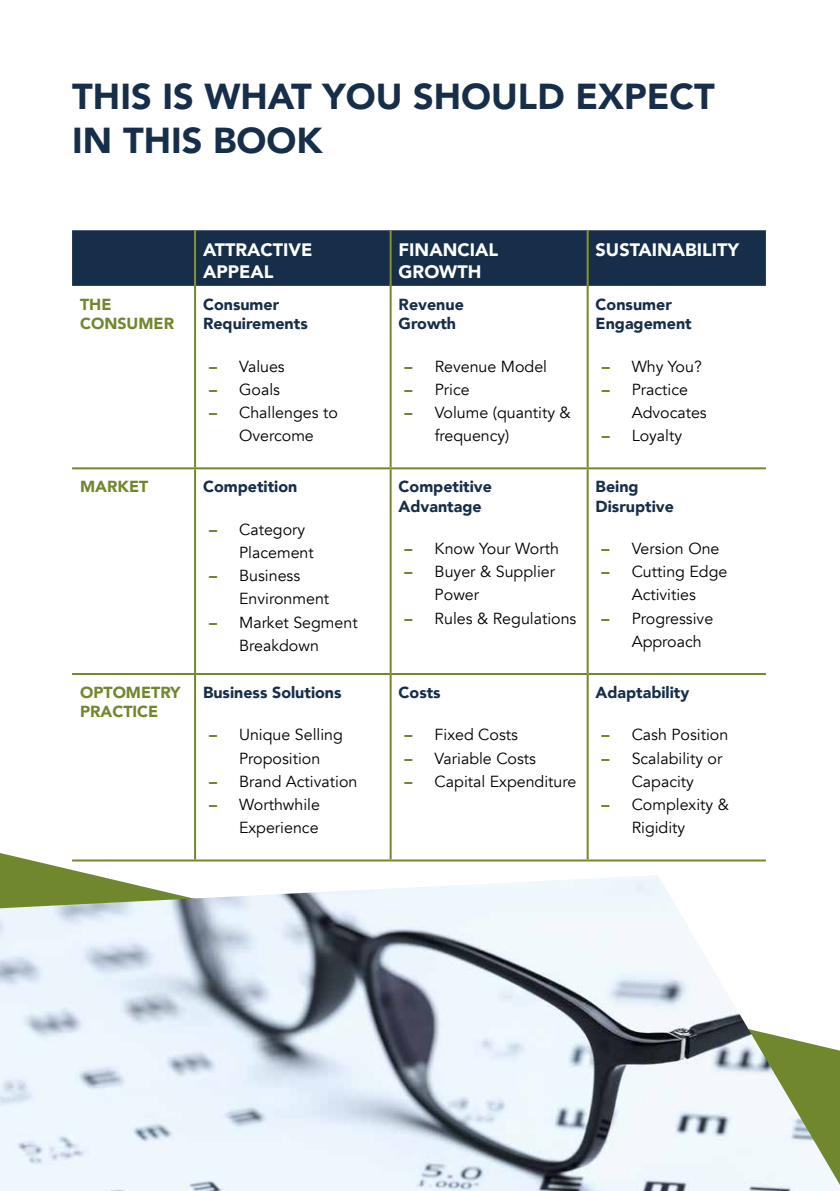
<style>
.page{position:relative;width:840px;height:1191px;background:#fff}
.page>*{position:absolute;margin:0;border:0;box-sizing:border-box;transform-origin:0 0}
.t1{font:900 36px "Avenir";color:#162e4a}
.t2{font:900 18px/21.6px "Avenir";color:#fff}
.t3{font:16px/23.2px "Avenir";color:#000}
.t4{font:900 16px/19.2px "Avenir";color:#162e4a}
.t5{font:900 16px/19.2px "Avenir";color:#71872d}
.s1{font-weight:900;color:#71872d}
</style>
<div class="page">
<div style="left:72px;top:230px;width:693px;height:56px;background:#162e4a"></div>
<hr style="left:194px;top:286px;width:2px;height:181px;background:#71872d">
<hr style="left:389px;top:286px;width:2px;height:181px;background:#71872d">
<hr style="left:586px;top:286px;width:2px;height:181px;background:#71872d">
<hr style="left:72px;top:467px;width:123px;height:2px;background:#71872d">
<hr style="left:195px;top:467px;width:195px;height:2px;background:#71872d">
<hr style="left:194px;top:469px;width:2px;height:204px;background:#71872d">
<hr style="left:390px;top:467px;width:197px;height:2px;background:#71872d">
<hr style="left:389px;top:469px;width:2px;height:204px;background:#71872d">
<hr style="left:587px;top:467px;width:178px;height:2px;background:#71872d">
<hr style="left:586px;top:469px;width:2px;height:204px;background:#71872d">
<hr style="left:72px;top:673px;width:123px;height:2px;background:#71872d">
<hr style="left:195px;top:673px;width:195px;height:2px;background:#71872d">
<hr style="left:194px;top:675px;width:2px;height:184px;background:#71872d">
<hr style="left:390px;top:673px;width:197px;height:2px;background:#71872d">
<hr style="left:389px;top:675px;width:2px;height:184px;background:#71872d">
<hr style="left:587px;top:673px;width:178px;height:2px;background:#71872d">
<hr style="left:586px;top:675px;width:2px;height:184px;background:#71872d">
<hr style="left:194px;top:230px;width:2px;height:56px;background:#869529">
<hr style="left:389px;top:230px;width:2px;height:56px;background:#869529">
<hr style="left:586px;top:230px;width:2px;height:56px;background:#869529">
<svg style="left:0;top:853px;width:766px;height:22px"></svg>
<img style="left:0;top:875px;width:839px;height:316px">
<h1 class="t1" style="left:72px;top:66px;width:40px">This</h1>
<h1 class="t1" style="left:162px;top:66px;width:70px">is what</h1>
<h1 class="t1" style="left:322px;top:66px;width:117px">you shoul</h1>
<h1 class="t1" style="left:537px;top:66px;width:173px">d expect</h1>
<h1 class="t1" style="left:72px;top:109px;width:72px">in this</h1>
<h1 class="t1" style="left:213px;top:109px;width:28px">boo</h1>
<h1 class="t1" style="left:296px;top:109px;width:27px">k</h1>
<p class="t2" style="left:203px;top:239px;width:25px">Attra</p>
<p class="t2" style="left:260px;top:239px;width:51px">ctive</p>
<p class="t2" style="left:203px;top:260px;width:26px">Appeal</p>
<p class="t5" style="left:80px;top:294px;width:84px">The<br>Consumer</p>
<p class="t4" style="left:203px;top:294px;width:106px">Consumer<br>Requirements</p>
<p class="t3" style="left:209px;top:355px;width:77px"><span class="s1">–</span> Values</p>
<p class="t3" style="left:209px;top:378px;width:72px"><span class="s1">–</span> Goals</p>
<p class="t3" style="left:209px;top:401px;width:130px;text-align:center"><span class="s1">–</span> Challenges to<br>Overcome</p>
<p class="t5" style="left:80px;top:477px;width:14px">Mar</p>
<p class="t5" style="left:117px;top:477px;width:22px">ket</p>
<p class="t4" style="left:203px;top:477px;width:96px">Competition</p>
<p class="t3" style="left:239px;top:518px;width:76px;text-indent:-30px"><span class="s1">–</span> Category<br>Placement</p>
<p class="t3" style="left:239px;top:564px;width:92px;text-indent:-30px"><span class="s1">–</span> Business<br>Environment</p>
<p class="t3" style="left:209px;top:611px;width:150px;text-align:center"><span class="s1">–</span> Market Segment<br>Breakdown</p>
<p class="t5" style="left:80px;top:682px;width:102px;text-indent:46px">metry<br>Practice</p>
<p class="t4" style="left:203px;top:682px;width:140px">Business Solutions</p>
<p class="t3" style="left:209px;top:723px;width:135px;text-align:center"><span class="s1">–</span> Unique Selling<br>Proposition</p>
<p class="t3" style="left:209px;top:770px;width:150px"><span class="s1">–</span> Brand Activation</p>
<p class="t3" style="left:209px;top:793px;width:112px;text-align:right"><span class="s1">–</span> Worthwhile<br>Experience</p>
<p class="t5" style="left:80px;top:682px;width:25px">Opto</p>
<p class="t2" style="left:398px;top:239px;width:81px">Financial<br>Growth</p>
<p class="t2" style="left:595px;top:239px;width:22px">Sustai</p>
<p class="t2" style="left:656px;top:239px;width:25px">nabilit</p>
<p class="t2" style="left:727px;top:239px;width:13px">y</p>
<p class="t4" style="left:398px;top:294px;width:67px">Revenue<br>Growth</p>
<p class="t3" style="left:404px;top:355px;width:144px"><span class="s1">–</span> Revenue Model</p>
<p class="t3" style="left:404px;top:378px;width:66px"><span class="s1">–</span> Price</p>
<p class="t3" style="left:434px;top:401px;width:138px;text-indent:-30px"><span class="s1">–</span> Volume (quantity &amp; frequency)</p>
<p class="t4" style="left:398px;top:477px;width:95px">Competitive<br>Advantage</p>
<p class="t3" style="left:404px;top:537px;width:156px"><span class="s1">–</span> Know Your Worth</p>
<p class="t3" style="left:434px;top:560px;width:122px;text-indent:-30px"><span class="s1">–</span> Buyer &amp; Supplier<br>Power</p>
<p class="t3" style="left:404px;top:607px;width:173px"><span class="s1">–</span> Rules &amp; Regulations</p>
<p class="t4" style="left:398px;top:682px;width:44px">Costs</p>
<p class="t3" style="left:404px;top:723px;width:115px"><span class="s1">–</span> Fixed Costs</p>
<p class="t3" style="left:404px;top:747px;width:133px"><span class="s1">–</span> Variable Costs</p>
<p class="t3" style="left:404px;top:770px;width:173px"><span class="s1">–</span> Capital Expenditure</p>
<p class="t4" style="left:595px;top:294px;width:97px">Consumer<br>Engagement</p>
<p class="t3" style="left:601px;top:355px;width:101px"><span class="s1">–</span> Why You?</p>
<p class="t3" style="left:631px;top:378px;width:76px;text-indent:-30px"><span class="s1">–</span> Practice<br>Advocates</p>
<p class="t3" style="left:601px;top:424px;width:82px"><span class="s1">–</span> Loyalty</p>
<p class="t4" style="left:595px;top:477px;width:80px">Being<br>Disruptive</p>
<p class="t3" style="left:601px;top:537px;width:119px"><span class="s1">–</span> Version One</p>
<p class="t3" style="left:601px;top:560px;width:127px;text-align:center"><span class="s1">–</span> Cutting Edge<br>Activities</p>
<p class="t3" style="left:631px;top:607px;width:83px;text-indent:-30px"><span class="s1">–</span> Progressive<br>Approach</p>
<p class="t4" style="left:595px;top:682px;width:95px">Adaptability</p>
<p class="t3" style="left:601px;top:723px;width:128px"><span class="s1">–</span> Cash Position</p>
<p class="t3" style="left:601px;top:747px;width:122px;text-align:center"><span class="s1">–</span> Scalability or<br>Capacity</p>
<p class="t3" style="left:631px;top:793px;width:99px;text-indent:-30px"><span class="s1">–</span> Complexity &amp;<br>Rigidity</p>
</div>
